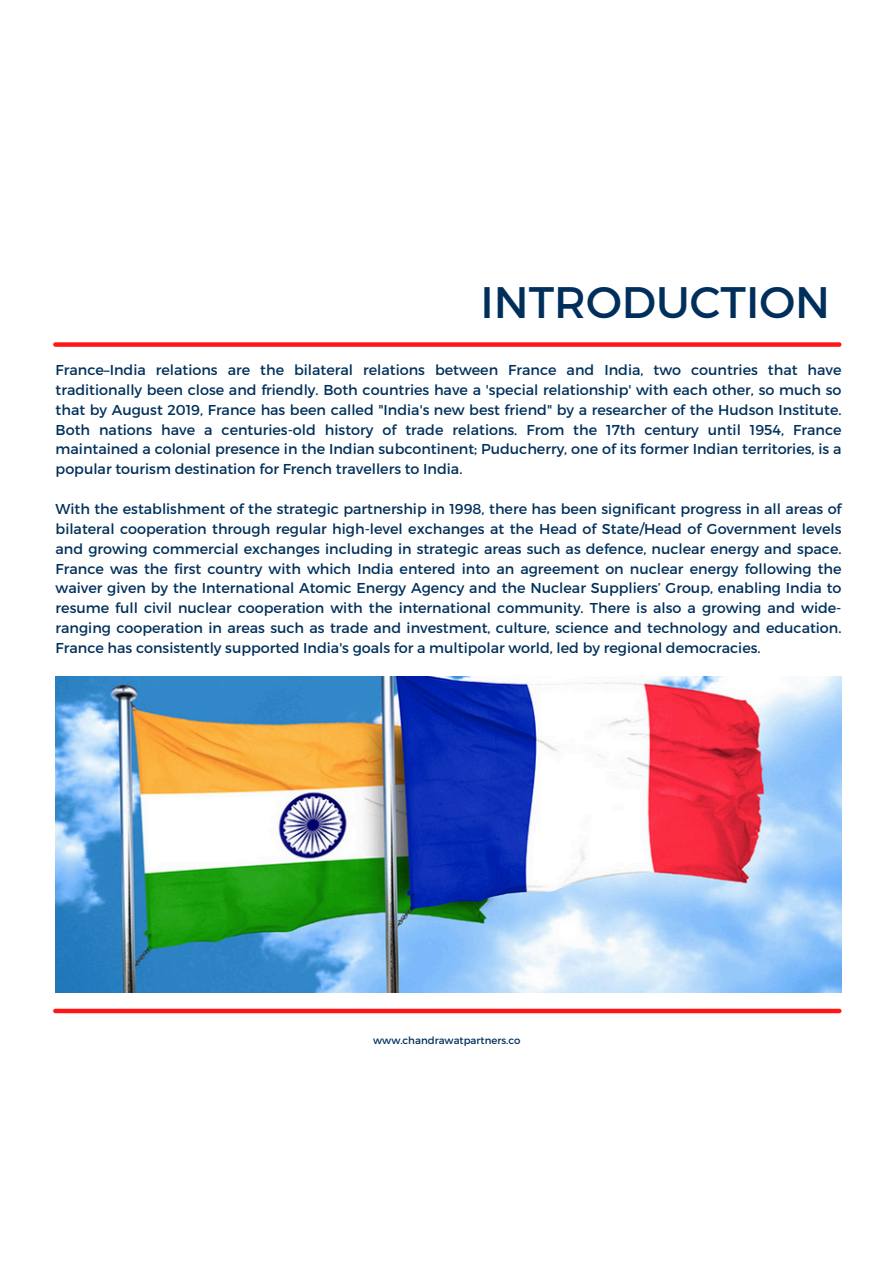
<style>
.page{position:relative;width:894px;height:1264px;background:#fff}
.page>*{position:absolute;margin:0;border:0;box-sizing:border-box;transform-origin:0 0}
.t1{font:44.1px "Montserrat";color:#002f5b}
.t2{font:14.4px/19.8px "Montserrat";color:#00305b;text-align:justify}
.t3{font:10.2px "Montserrat";color:#00305b}
</style>
<div class="page">
<div style="left:55px;top:342px;width:784px;height:5px;background:#ff1616"></div>
<div style="left:55px;top:1008px;width:784px;height:5px;background:#ff1616"></div>
<img style="left:56px;top:676px;width:785px;height:316px">
<h2 class="t1" style="left:480px;top:273px;width:351px">INTRODUCTION</h2>
<h1 class="t2" style="left:56px;top:359px;width:787px">France–India relations are the bilateral relations between France and India, two countries that have traditionally been close and friendly. Both countries have a 'special relationship' with each other, so much so that by August 2019, France has been called "India's new best friend" by a researcher of the Hudson Institute.<br>Both nations have a centuries-old history of trade relations. From the 17th century until 1954, France maintained a colonial presence in the Indian subcontinent; Puducherry, one of its former Indian territories, is a popular tourism destination for French travellers to India.</h1>
<p class="t2" style="left:56px;top:498px;width:787px">With the establishment of the strategic partnership in 1998, there has been significant progress in all areas of bilateral cooperation through regular high-level exchanges at the Head of State/Head of Government levels and growing commercial exchanges including in strategic areas such as defence, nuclear energy and space.<br>France was the first country with which India entered into an agreement on nuclear energy following the waiver given by the International Atomic Energy Agency and the Nuclear Suppliers’ Group, enabling India to resume full civil nuclear cooperation with the international community. There is also a growing and wide&shy;ranging cooperation in areas such as trade and investment, culture, science and technology and education.<br>France has consistently supported India's goals for a multipolar world, led by regional democracies.</p>
<h2 class="t3" style="left:373px;top:1033px;width:149px">www.chandrawatpartners.co</h2>
</div>
